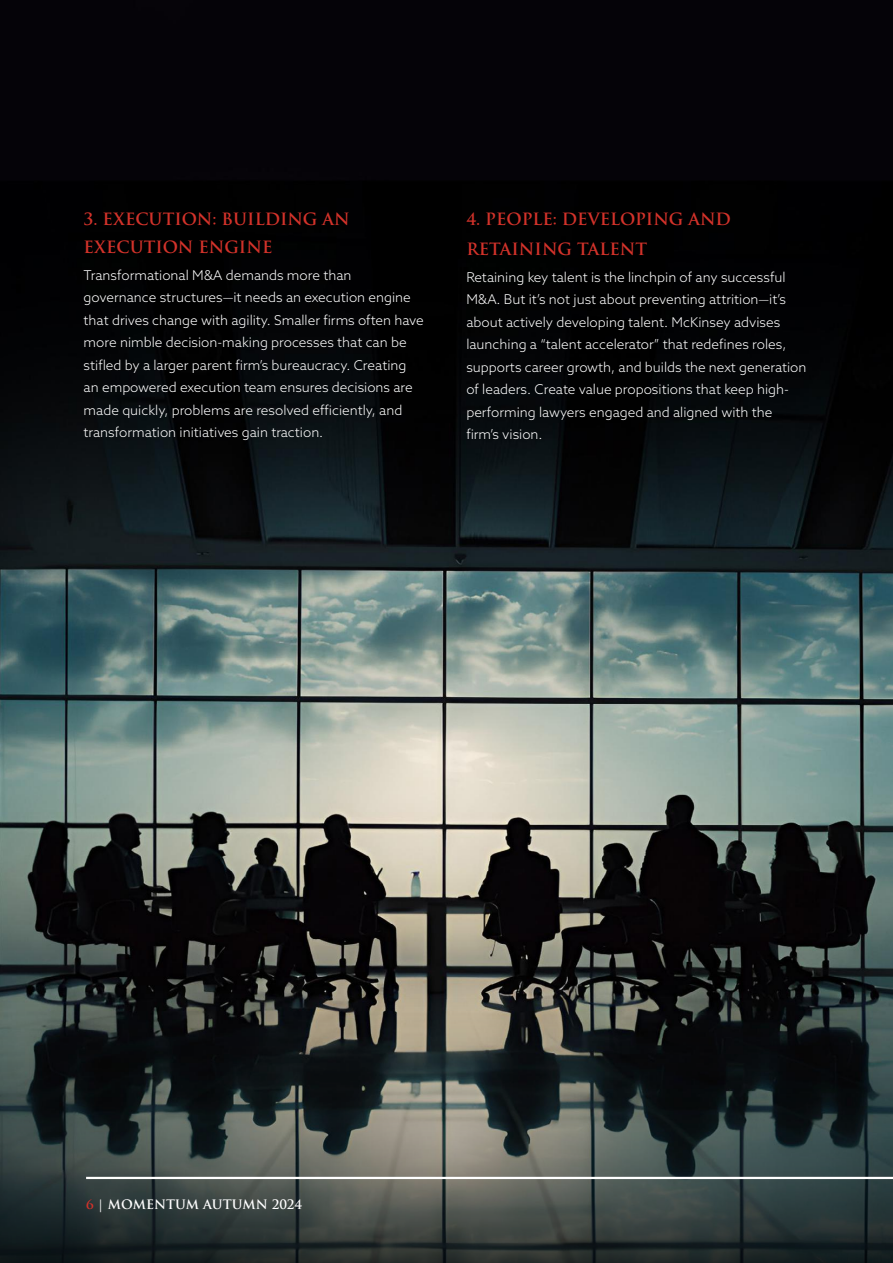
<style>
.page{position:relative;width:893px;height:1263px;background:#fff}
.page>*{position:absolute;margin:0;border:0;box-sizing:border-box;transform-origin:0 0}
.t1{font:700 16.5px/27.8px "Trajan Pro";color:#d2322a}
.t2{font:300 13.5px/22.5px "Azo Sans";color:#fff}
.t3{font:700 12.75px "Trajan Pro";color:#fff}
.s1{color:#d2322a}
</style>
<div class="page">
<img style="left:0;top:0;width:893px;height:983px">
<svg style="left:0;top:983px;width:893px;height:280px;background:#353b39"></svg>
<hr style="left:86px;top:1177px;width:807px;height:2px;background:#fff">
<p class="t1" style="left:84px;top:205px;width:268px">3. EXECUTION: BUILDING AN<br>EXECUTION ENGINE</p>
<p class="t2" style="left:84px;top:263px;width:342px">Transformational M&amp;A demands more than governance structures—it needs an execution engine that drives change with agility. Smaller firms often have more nimble decision-making processes that can be stifled by a larger parent firm’s bureaucracy. Creating an empowered execution team ensures decisions are made quickly, problems are resolved efficiently, and transformation initiatives gain traction.</p>
<p class="t1" style="left:466px;top:204px;width:266px;line-height:30px">4. PEOPLE: DEVELOPING AND<br>RETAINING TALENT</p>
<p class="t2" style="left:466px;top:266px;width:342px">Retaining key talent is the linchpin of any successful M&amp;A. But it’s not just about preventing attrition—it’s about actively developing talent. McKinsey advises launching a “talent accelerator” that redefines roles, supports career growth, and builds the next generation of leaders. Create value propositions that keep high&shy;performing lawyers engaged and aligned with the firm’s vision.</p>
<p class="t3" style="left:86px;top:1196px;width:218px"><span class="s1">6</span> | MOMENTUM AUTUMN 2024</p>
</div>
